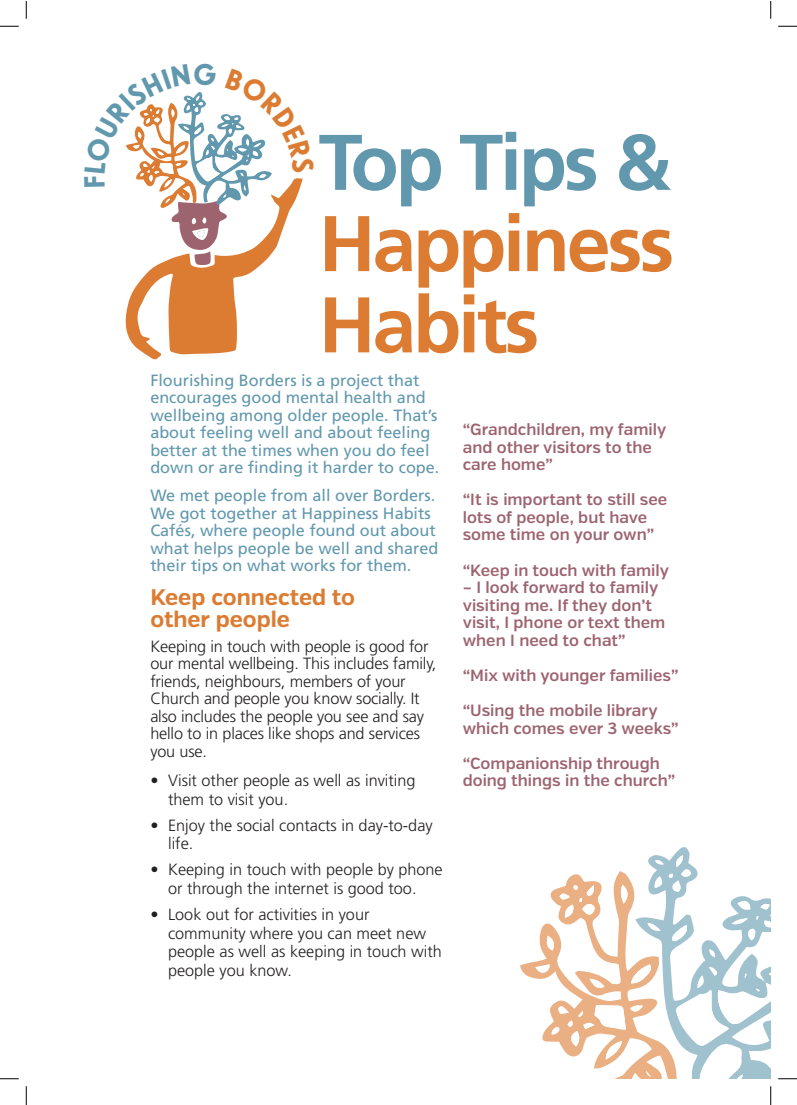
<style>
.page{position:relative;width:797px;height:1105px;background:#fff}
.page>*{position:absolute;margin:0;border:0;box-sizing:border-box;transform-origin:0 0}
.t1{font:700 78.75px/81.2px "Frutiger LT Std";letter-spacing:-.04em;color:#dc7c32}
.t2{font:700 78.75px "Frutiger LT Std";letter-spacing:-.04em;color:#6198ae}
.t3{font:700 22.5px/22.5px "Verb";color:#dc7c32}
.t4{font:300 16.25px/17.5px "Frutiger LT Std";color:#231f20}
.t5{font:16.25px/17.5px "Frutiger LT Std";color:#6198ae}
.t6{font:600 16.25px/17.5px "Verb";color:#9d6470}
</style>
<div class="page">
<svg style="left:520px;top:847px;width:250px;height:232px"></svg>
<svg style="left:0;top:25px;width:19px;height:2px"></svg>
<svg style="left:778px;top:25px;width:18px;height:2px"></svg>
<svg style="left:0;top:1078px;width:19px;height:1px"></svg>
<svg style="left:778px;top:1078px;width:18px;height:1px"></svg>
<svg style="left:25px;top:1px;width:2px;height:18px"></svg>
<svg style="left:25px;top:1086px;width:2px;height:19px"></svg>
<svg style="left:770px;top:1px;width:1px;height:18px"></svg>
<svg style="left:770px;top:1086px;width:1px;height:19px"></svg>
<svg style="left:125px;top:92px;width:178px;height:268px"></svg>
<h1 class="t2" style="left:319px;top:116px;width:354px">Top Tips &amp;</h1>
<h1 class="t1" style="left:319px;top:203px;width:357px">Happiness<br>Habits</h1>
<p class="t5" style="left:150px;top:371px;width:290px">Flourishing Borders is a project that encourages good mental health and wellbeing among older people. That’s about feeling well and about feeling better at the times when you do feel down or are finding it harder to cope.</p>
<p class="t5" style="left:150px;top:487px;width:290px">We met people from all over Borders.<br>We got together at Happiness Habits Cafés, where people found out about what helps people be well and shared their tips on what works for them.</p>
<h2 class="t3" style="left:150px;top:586px;width:206px">Keep connected to other people</h2>
<p class="t4" style="left:150px;top:637px;width:288px">Keeping in touch with people is good for our mental wellbeing. This includes family, friends, neighbours, members of your Church and people you know socially. It also includes the people you see and say hello to in places like shops and services you use.</p>
<p class="t4" style="left:168px;top:771px;width:249px;line-height:18.8px;text-indent:-18px">• Visit other people as well as inviting them to visit you.</p>
<p class="t4" style="left:168px;top:816px;width:266px;line-height:18.8px;text-indent:-18px">• Enjoy the social contacts in day-to-day life.</p>
<p class="t4" style="left:150px;top:860px;width:294px;line-height:18.8px;text-align:center">• Keeping in touch with people by phone or through the internet is good too.</p>
<p class="t4" style="left:168px;top:905px;width:275px;line-height:18.8px;text-indent:-18px">• Look out for activities in your community where you can meet new people as well as keeping in touch with people you know.</p>
<p class="t6" style="left:463px;top:421px;width:205px">“Grandchildren, my family and other visitors to the care home”</p>
<p class="t6" style="left:463px;top:491px;width:206px">“It is important to still see lots of people, but have some time on your own”</p>
<p class="t6" style="left:463px;top:561px;width:208px">“Keep in touch with family</p>
<p class="t6" style="left:463px;top:579px;width:204px">– I look forward to family visiting me. If they don’t visit, I phone or text them when I need to chat”</p>
<p class="t6" style="left:463px;top:658px;width:217px;line-height:35.2px">“Mix with younger families” “Using the mobile library</p>
<p class="t6" style="left:463px;top:711px;width:217px;line-height:35.2px">which comes ever 3 weeks” “Companionship through</p>
<p class="t6" style="left:463px;top:772px;width:214px">doing things in the church”</p>
</div>
